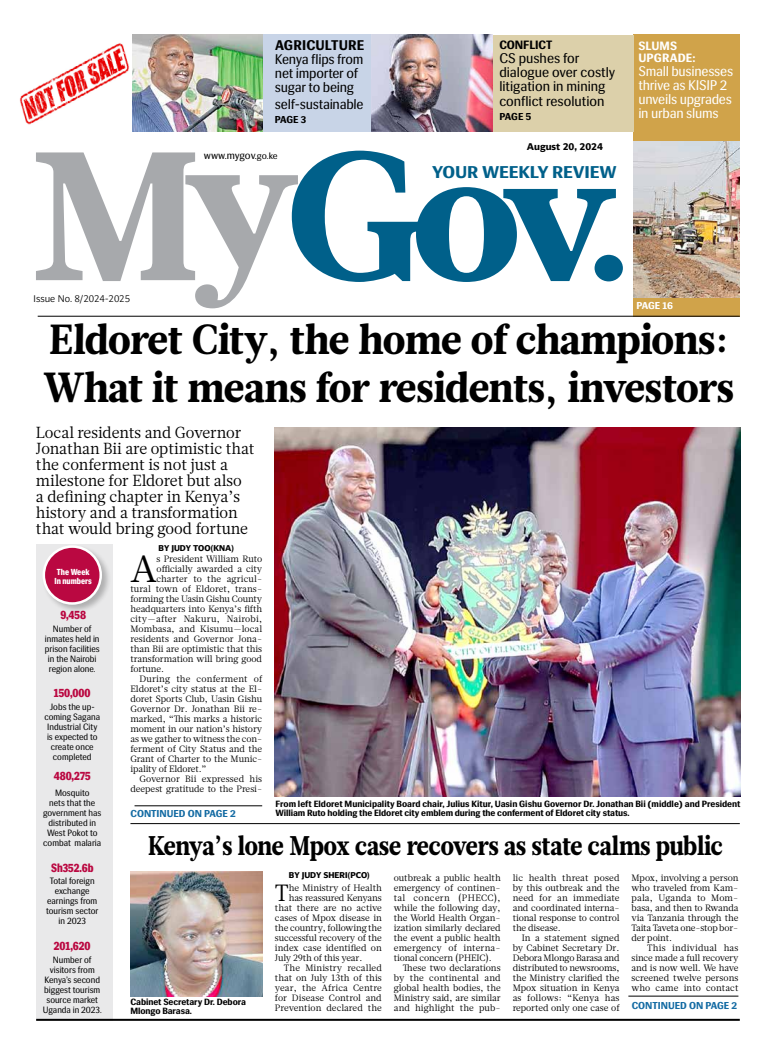
<style>
.page{position:relative;width:776px;height:1055px;background:#fff}
.page>*{position:absolute;margin:0;border:0;box-sizing:border-box;transform-origin:0 0}
.Main_headline{font:900 42px/48px "Glosa Text";letter-spacing:-.01em;color:#000;scale:.95 1}
.Paragraph_1_copy{font:37.7px "Glosa Text";color:#000}
.EA_lead_headline{font:900 27px "Glosa Text";letter-spacing:-.005em;color:#000;scale:.87 1}
.Paragraph_1_copy-2{font:23.4px "Glosa Text";color:#000}
.t1{font:700 17px "Siri";letter-spacing:-.01em;color:#00608a;scale:1.07 1}
.Paragraph_Style4{font:16px/16px "Glosa Text";letter-spacing:-.01em;color:#000;scale:.96 1}
.EA_lead_headline-2{font:14px/14.3px "Siri";color:#000}
.Paragraph_Style4-2{font:14px/14px "Siri";color:#fff;scale:.95 1}
.Headline_4{font:14px/14px "Siri";color:#000;scale:.95 1}
.Headline_4-2{font:700 14px "Siri";letter-spacing:.01em;color:#000}
.Numbers_head{font:800 12px "Siri";color:#ba0841;scale:.84 1}
.Paragraph_Style4-3{font:700 12px/12px "Siri";letter-spacing:.01em;color:#fff}
.EA_lead_headline-3{font:700 12px "Siri";letter-spacing:-.01em;color:#000}
.Numbers{font:800 12px "Siri";color:#ba0841;scale:.84 1}
.t2{font:10.3px "Siri";letter-spacing:-.01em;color:#000}
.t3{font:700 10px "Siri";color:#146ba3}
.Paragraph_Style4-4{font:700 10px "Siri";letter-spacing:-.015em;color:#fff}
.EA_lead_headline-4{font:700 10px "Siri";color:#000}
.Headline_4-3{font:700 10px "Siri";color:#000}
.t4{font:300 9.8px "Olisipone";color:#000}
.t5{font:700 9.8px "Olisipone";color:#000}
.Paragraph_1_copy-3{font:9.2px/10px "Glosa Text";letter-spacing:-.005em;color:#000;text-align:justify}
.Numbers-2{font:9.2px/10px "Siri";color:#000;text-align:center;scale:.93 1}
.Paragraph_1_copy-4{font:9.2px "Glosa Text";letter-spacing:.025em;color:#000}
.Paragraph_1_copy-5{font:9.2px "Glosa Text";letter-spacing:.015em;color:#000}
.EA_subhead{font:700 9px/9.1px "Siri";letter-spacing:-.01em;color:#000}
.t6{font:800 8.7px "Siri";color:#fff;scale:.84 1}
.Paragraph_Style4-5{font:700 8.5px "Olisipone";color:#000}
.s1{font-size:9.2px}
</style>
<div class="page">
<div style="left:633px;top:34px;width:106px;height:282px;background:#d0a34a"></div>
<div style="left:421px;top:35px;width:212px;height:97px;background:#dcd0aa"></div>
<div style="left:157px;top:34px;width:215px;height:97px;background:#c8d4e7"></div>
<svg style="left:298px;top:151px;width:317px;height:131px"></svg>
<svg style="left:36px;top:152px;width:262px;height:156px"></svg>
<div style="left:594px;top:255px;width:28px;height:26px;background:#00608a;border-radius:50%"></div>
<hr style="left:628px;top:995px;width:110px;height:1px;background:#000">
<img style="left:371px;top:34px;width:121px;height:98px">
<hr style="left:38px;top:316px;width:701px;height:1px;background:#000">
<div style="left:36px;top:544px;width:76px;height:476px;background:#e9e9ea"></div>
<div style="left:41px;top:544px;width:70px;height:70px;background:#000;opacity:.25"></div>
<div style="left:44px;top:546px;width:57px;height:57px;background:#ba0841;border-radius:50%"></div>
<div style="left:43px;top:545px;width:59px;height:59px;border:3px solid #fff;border-radius:50%"></div>
<img style="left:633px;top:142px;width:106px;height:155px">
<img style="left:20px;top:34px;width:242px;height:98px">
<hr style="left:130px;top:823px;width:609px;height:1px;background:#000">
<img style="left:130px;top:871px;width:132px;height:125px">
<img style="left:275px;top:428px;width:465px;height:369px">
<hr style="left:134px;top:805px;width:128px;height:1px;background:#000">
<hr style="left:36px;top:1018px;width:703px;height:2px;background:#000">
<p class="t4" style="left:34px;top:292px;width:98px">Issue No. 8/2024-2025</p>
<p class="Headline_4-2" style="left:275px;top:37px;width:91px">AGRICULTURE</p>
<p class="Headline_4" style="left:275px;top:53px;width:95px">Kenya flips from net importer of sugar to being</p>
<p class="Headline_4" style="left:275px;top:97px;width:95px">self-sustainable</p>
<p class="Headline_4-3" style="left:275px;top:114px;width:33px">PAGE 3</p>
<p class="t2" style="left:204px;top:149px;width:75px">www.mygov.<span class="s1">go.ke</span></p>
<p class="EA_lead_headline-3" style="left:499px;top:38px;width:54px">CONFLICT</p>
<p class="EA_lead_headline-2" style="left:499px;top:51px;width:117px">CS pushes for dialogue over costly litigation in mining conflict resolution</p>
<p class="EA_lead_headline-4" style="left:499px;top:111px;width:33px">PAGE 5</p>
<p class="t5" style="left:526px;top:141px;width:78px">August 20, 2024</p>
<p class="t1" style="left:432px;top:162px;width:174px">YOUR WEEKLY REVIEW</p>
<p class="Paragraph_Style4-3" style="left:638px;top:40px;width:59px">SLUMS<br>UPGRADE:</p>
<p class="Paragraph_Style4-2" style="left:638px;top:65px;width:101px">Small businesses thrive as KISIP 2 unveils upgrades in urban slums</p>
<p class="Paragraph_Style4-4" style="left:636px;top:300px;width:38px">PAGE 16</p>
<p class="Main_headline" style="left:43px;top:316px;width:729px">Eldoret City, the home of champions:<br>What it means for residents, investors</p>
<p class="Paragraph_Style4" style="left:36px;top:424px;width:229px">Local residents and Governor<br>Jonathan Bii are optimistic that the conferment is not just a milestone for Eldoret but also<br>a defining chapter in Kenya’s history and a transformation that would bring good fortune</p>
<p class="t6" style="left:57px;top:566px;width:40px">The Week</p>
<p class="t6" style="left:55px;top:575px;width:46px">In numbers</p>
<p class="Numbers_head" style="left:60px;top:607px;width:32px">9,458</p>
<p class="Numbers-2" style="left:45px;top:623px;width:61px">Number of inmates held in prison facilities in the Nairobi region alone.</p>
<p class="Numbers_head" style="left:54px;top:686px;width:45px">150,000</p>
<p class="Numbers-2" style="left:44px;top:702px;width:61px">Jobs the up&shy;coming Sagana<br>Industrial City is expected to create once completed</p>
<p class="Numbers" style="left:54px;top:769px;width:46px">480,275</p>
<p class="Numbers-2" style="left:43px;top:787px;width:64px">Mosquito<br>nets that the government has distributed in<br>West Pokot to combat malaria</p>
<p class="Numbers_head" style="left:51px;top:860px;width:52px">Sh352.6b</p>
<p class="Numbers-2" style="left:46px;top:876px;width:58px">Total foreign exchange earnings from tourism sector in 2023</p>
<p class="Numbers_head" style="left:54px;top:938px;width:45px">201,620</p>
<p class="Numbers-2" style="left:43px;top:954px;width:65px">Number of visitors from<br>Kenya’s second biggest tourism source market<br>Uganda in 2023.</p>
<p class="Paragraph_Style4-5" style="left:158px;top:543px;width:77px">BY JUDY TOO(KNA)</p>
<p class="Paragraph_1_copy" style="left:130px;top:544px;width:28px">A</p>
<p class="Paragraph_1_copy-3" style="left:156px;top:554px;width:107px">s President William Ruto</p>
<p class="Paragraph_1_copy-3" style="left:156px;top:564px;width:107px">officially awarded a city</p>
<p class="Paragraph_1_copy-5" style="left:156px;top:573px;width:107px">charter to the agricul-</p>
<p class="Paragraph_1_copy-3" style="left:130px;top:584px;width:133px">tural town of Eldoret, trans-</p>
<p class="Paragraph_1_copy-3" style="left:130px;top:594px;width:133px">forming the Uasin Gishu County</p>
<p class="Paragraph_1_copy-3" style="left:130px;top:604px;width:133px">headquarters into Kenya’s fifth</p>
<p class="Paragraph_1_copy-4" style="left:130px;top:613px;width:133px">city—after Nakuru, Nairobi,</p>
<p class="Paragraph_1_copy-3" style="left:130px;top:624px;width:133px">Mombasa, and Kisumu—local</p>
<p class="Paragraph_1_copy-3" style="left:130px;top:634px;width:133px">residents and Governor Jona-</p>
<p class="Paragraph_1_copy-3" style="left:130px;top:644px;width:133px">than Bii are optimistic that this</p>
<p class="Paragraph_1_copy-3" style="left:130px;top:654px;width:133px">transformation will bring good</p>
<p class="Paragraph_1_copy-3" style="left:130px;top:664px;width:35px">fortune.</p>
<p class="Paragraph_1_copy-3" style="left:130px;top:674px;width:133px;text-indent:9px">During the conferment of Eldoret’s city status at the El&shy;doret Sports Club, Uasin Gishu Governor Dr. Jonathan Bii re&shy;marked, “This marks a historic moment in our nation’s history as we gather to witness the con&shy;ferment of City Status and the Grant of Charter to the Munic&shy;ipality of Eldoret.”</p>
<p class="Paragraph_1_copy-3" style="left:130px;top:773px;width:133px;text-align:right">Governor Bii expressed his deepest gratitude to the Presi-</p>
<p class="t3" style="left:130px;top:807px;width:107px">CONTINUED ON PAGE 2</p>
<p class="EA_subhead" style="left:275px;top:799px;width:466px">From left Eldoret Municipality Board chair, Julius Kitur, Uasin Gishu Governor Dr. Jonathan Bii (middle) and President<br>William Ruto holding the Eldoret city emblem during the conferment of Eldoret city status.</p>
<p class="EA_lead_headline" style="left:148px;top:827px;width:662px">Kenya’s lone Mpox case recovers as state calms public</p>
<p class="EA_subhead" style="left:130px;top:997px;width:117px">Cabinet Secretary Dr. Debora<br>Mlongo Barasa.</p>
<p class="Paragraph_Style4-5" style="left:289px;top:869px;width:83px">BY JUDY SHERI(PCO)</p>
<p class="Paragraph_1_copy-2" style="left:275px;top:877px;width:16px">T</p>
<p class="Paragraph_1_copy-3" style="left:289px;top:883px;width:94px">he Ministry of Health</p>
<p class="Paragraph_1_copy-3" style="left:289px;top:893px;width:94px">has reassured Kenyans</p>
<p class="Paragraph_1_copy-3" style="left:275px;top:903px;width:108px">that there are no active</p>
<p class="Paragraph_1_copy-3" style="left:275px;top:913px;width:108px">cases of Mpox disease in</p>
<p class="Paragraph_1_copy-3" style="left:275px;top:923px;width:108px">the country, following the</p>
<p class="Paragraph_1_copy-3" style="left:275px;top:933px;width:108px">successful recovery of the</p>
<p class="Paragraph_1_copy-3" style="left:275px;top:943px;width:108px">index case identified on</p>
<p class="Paragraph_1_copy-3" style="left:275px;top:953px;width:89px">July 29th of this year.</p>
<p class="Paragraph_1_copy-3" style="left:275px;top:963px;width:108px;text-indent:9px">The Ministry recalled that on July 13th of this year, the Africa Centre for Disease Control and Prevention declared the</p>
<p class="Paragraph_1_copy-3" style="left:393px;top:873px;width:108px">outbreak a public health emergency of continen&shy;tal concern (PHECC), while the following day, the World Health Organ&shy;ization similarly declared the event a public health emergency of interna&shy;tional concern (PHEIC).</p>
<p class="Paragraph_1_copy-3" style="left:393px;top:963px;width:108px;text-indent:9px">These two declarations by the continental and global health bodies, the Ministry said, are similar and highlight the pub-</p>
<p class="Paragraph_1_copy-3" style="left:512px;top:873px;width:108px">lic health threat posed by this outbreak and the need for an immediate and coordinated interna&shy;tional response to control the disease.</p>
<p class="Paragraph_1_copy-3" style="left:512px;top:933px;width:108px;text-indent:9px">In a statement signed by Cabinet Secretary Dr.<br>Debora Mlongo Barasa and distributed to newsrooms, the Ministry clarified the Mpox situation in Kenya as follows: “Kenya has reported only one case of</p>
<p class="Paragraph_1_copy-3" style="left:631px;top:873px;width:108px">Mpox, involving a person who traveled from Kam&shy;pala, Uganda to Mom&shy;basa, and then to Rwanda via Tanzania through the Taita Taveta one-stop bor&shy;der point.</p>
<p class="Paragraph_1_copy-3" style="left:631px;top:943px;width:108px;text-indent:15px">This individual has since made a full recovery and is now well. We have screened twelve persons who came into contact</p>
<p class="t3" style="left:631px;top:999px;width:107px">CONTINUED ON PAGE 2</p>
</div>
